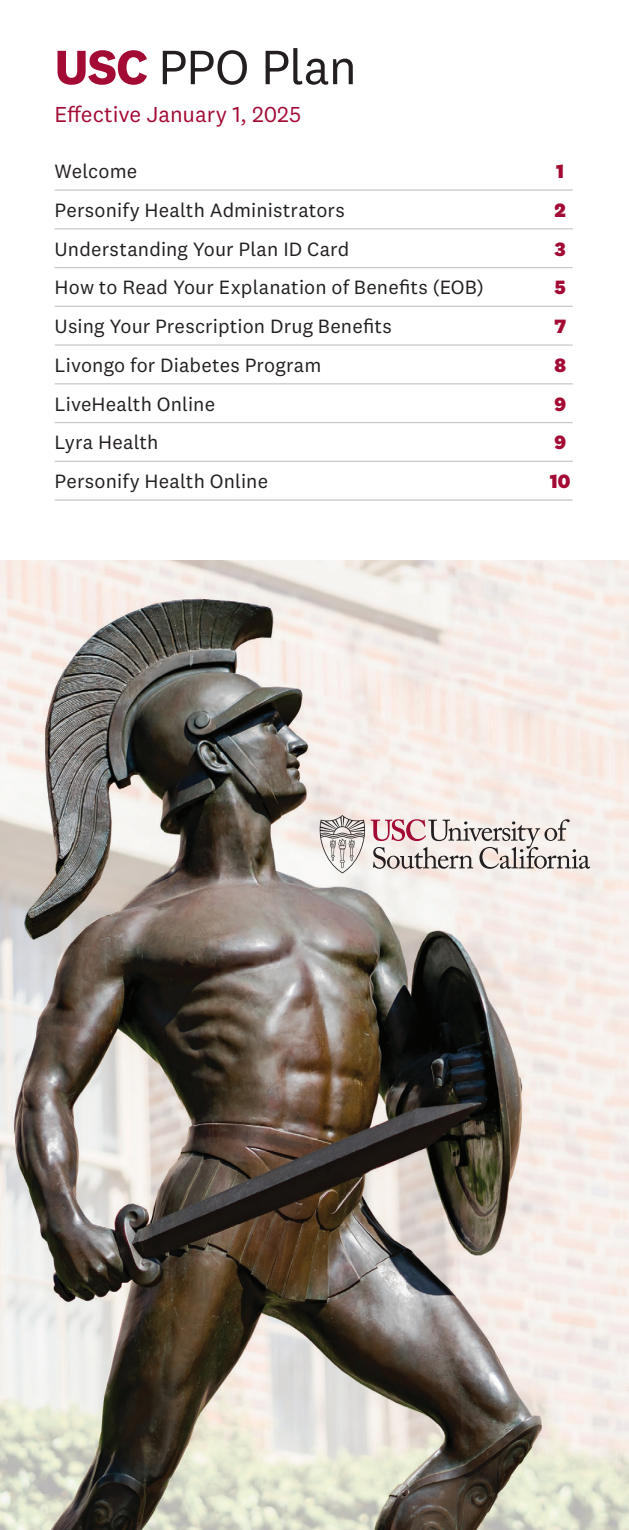
<style>
.page{position:relative;width:629px;height:1530px;background:#fff}
.page>*{position:absolute;margin:0;border:0;box-sizing:border-box;transform-origin:0 0}
.t1{font:50px "National 2";letter-spacing:-.015em;color:#231f20}
.t2{font:22.5px "National 2";letter-spacing:-.005em;color:#a30a34}
.t3{font:20px "National 2";letter-spacing:.01em;color:#231f20}
.t4{font:800 20px "National 2";color:#a30a34}
.s1{font-weight:700;color:#a30a34}
</style>
<div class="page">
<img style="left:0;top:561px;width:628px;height:969px">
<hr style="left:55px;top:189px;width:517px;height:2px;background:#c7c8ca">
<hr style="left:55px;top:228px;width:517px;height:1px;background:#c7c8ca">
<hr style="left:55px;top:267px;width:517px;height:1px;background:#c7c8ca">
<hr style="left:55px;top:306px;width:517px;height:1px;background:#c7c8ca">
<hr style="left:55px;top:344px;width:517px;height:2px;background:#c7c8ca">
<hr style="left:55px;top:383px;width:517px;height:1px;background:#c7c8ca">
<hr style="left:55px;top:422px;width:517px;height:1px;background:#c7c8ca">
<hr style="left:55px;top:461px;width:517px;height:1px;background:#c7c8ca">
<hr style="left:55px;top:499px;width:517px;height:2px;background:#c7c8ca">
<svg style="left:319px;top:815px;width:271px;height:58px;background:#d4c9c6"></svg>
<h1 class="t1" style="left:55px;top:37px;width:303px"><span class="s1">USC</span> PPO Plan</h1>
<p class="t2" style="left:55px;top:101px;width:248px">Effective January 1, 2025</p>
<p class="t3" style="left:55px;top:159px;width:84px">Welcome</p>
<p class="t4" style="left:556px;top:159px;width:9px">1</p>
<p class="t3" style="left:55px;top:198px;width:291px">Personify Health Administrators</p>
<p class="t4" style="left:554px;top:198px;width:13px">2</p>
<p class="t3" style="left:55px;top:237px;width:296px">Understanding Your Plan ID Card</p>
<p class="t4" style="left:554px;top:236px;width:13px">3</p>
<p class="t3" style="left:55px;top:276px;width:430px">How to Read Your Explanation of Benefits (EOB)</p>
<p class="t4" style="left:554px;top:275px;width:13px">5</p>
<p class="t3" style="left:55px;top:314px;width:338px">Using Your Prescription Drug Benefits</p>
<p class="t4" style="left:553px;top:314px;width:14px">7</p>
<p class="t3" style="left:55px;top:353px;width:268px">Livongo for Diabetes Program</p>
<p class="t4" style="left:553px;top:353px;width:14px">8</p>
<p class="t3" style="left:55px;top:392px;width:162px">LiveHealth Online</p>
<p class="t4" style="left:553px;top:391px;width:14px">9</p>
<p class="t3" style="left:55px;top:431px;width:105px">Lyra Health</p>
<p class="t4" style="left:554px;top:430px;width:13px">9</p>
<p class="t3" style="left:55px;top:469px;width:215px">Personify Health Online</p>
<p class="t4" style="left:549px;top:469px;width:22px">10</p>
</div>
